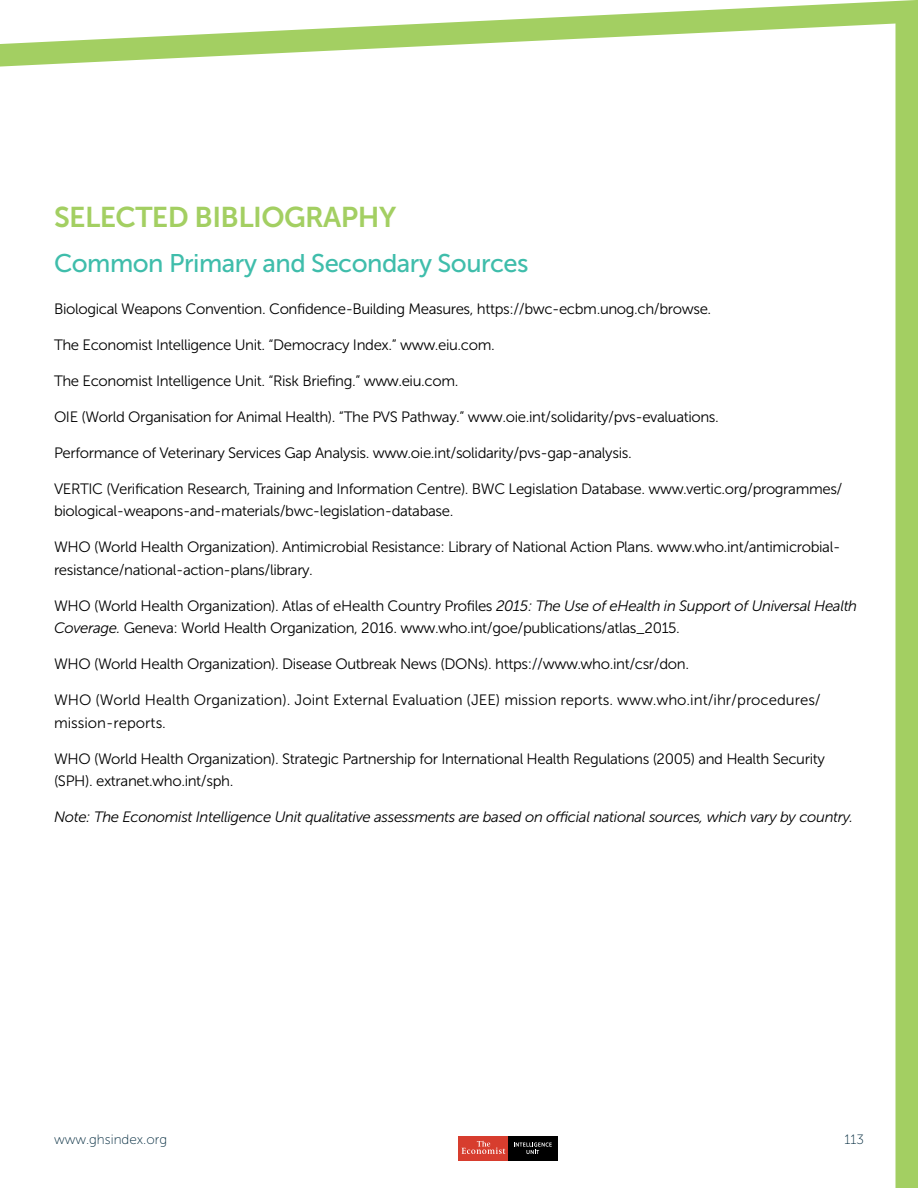
<style>
.page{position:relative;width:918px;height:1188px;background:#fff}
.page>*{position:absolute;margin:0;border:0;box-sizing:border-box;transform-origin:0 0}
.t1{font:28.5px "Museo Sans 700";letter-spacing:-.02em;color:#a3cf62}
.t2{font:25.5px "Museo Sans 500";letter-spacing:-.02em;color:#3fbdab}
.t3{font:15px/22.5px "Museo Sans 300";letter-spacing:-.025em;color:#000}
.t4{font:15px/22.5px "Museo Sans 300";color:#000}
.t5{font:italic 15px "Museo Sans 300";letter-spacing:-.025em;color:#000}
.t6{font:13.5px "Museo Sans 100";color:#00293d}
.s1{font-style:italic}
</style>
<div class="page">
<div style="left:896px;top:14px;width:22px;height:1174px;background:#a3cf62"></div>
<div style="left:459px;top:1136px;width:49px;height:25px;background:#d73d2e"></div>
<svg style="left:462px;top:1141px;width:43px;height:13px"></svg>
<div style="left:508px;top:1136px;width:50px;height:25px;background:#000"></div>
<svg style="left:514px;top:1143px;width:38px;height:11px"></svg>
<svg style="left:0;top:0;width:918px;height:198px"></svg>
<h1 class="t1" style="left:54px;top:201px;width:344px">SELECTED BIBLIOGRAPHY</h1>
<h2 class="t2" style="left:54px;top:250px;width:476px">Common Primary and Secondary Sources</h2>
<p class="t3" style="left:54px;top:298px;width:659px">Biological Weapons Convention. Confidence-Building Measures, https://bwc-ecbm.unog.ch/browse.</p>
<p class="t3" style="left:54px;top:334px;width:442px">The Economist Intelligence Unit. “Democracy Index.” www.eiu.com.</p>
<p class="t3" style="left:54px;top:370px;width:406px">The Economist Intelligence Unit. “Risk Briefing.” www.eiu.com.</p>
<p class="t3" style="left:54px;top:406px;width:666px">OIE (World Organisation for Animal Health). “The PVS Pathway.” www.oie.int/solidarity/pvs-evaluations.</p>
<p class="t3" style="left:54px;top:442px;width:579px">Performance of Veterinary Services Gap Analysis. www.oie.int/solidarity/pvs-gap-analysis.</p>
<p class="t3" style="left:54px;top:478px;width:790px">VERTIC (Verification Research, Training and Information Centre). BWC Legislation Database. www.vertic.org/programmes/ biological-weapons-and-materials/bwc-legislation-database.</p>
<p class="t3" style="left:54px;top:536px;width:788px">WHO (World Health Organization). Antimicrobial Resistance: Library of National Action Plans. www.who.int/antimicrobial&shy;resistance/national-action-plans/library.</p>
<p class="t3" style="left:54px;top:595px;width:805px">WHO (World Health Organization). Atlas of eHealth Country Profiles <span class="s1">2015: The Use of eHealth in Support of Universal Health<br>Coverage.</span> Geneva: World Health Organization, 2016. www.who.int/goe/publications/atlas_2015.</p>
<p class="t3" style="left:54px;top:653px;width:637px">WHO (World Health Organization). Disease Outbreak News (DONs). https://www.who.int/csr/don.</p>
<p class="t4" style="left:54px;top:689px;width:768px">WHO (World Health Organization). Joint External Evaluation (JEE) mission reports. www.who.int/ihr/procedures/ mission-reports.</p>
<p class="t3" style="left:54px;top:748px;width:772px">WHO (World Health Organization). Strategic Partnership for International Health Regulations (2005) and Health Security (SPH). extranet.who.int/sph.</p>
<p class="t5" style="left:54px;top:809px;width:801px">Note: The Economist Intelligence Unit qualitative assessments are based on official national sources, which vary by country.</p>
<p class="t6" style="left:54px;top:1132px;width:115px">www.ghsindex.org</p>
<p class="t6" style="left:845px;top:1132px;width:21px">113</p>
</div>
